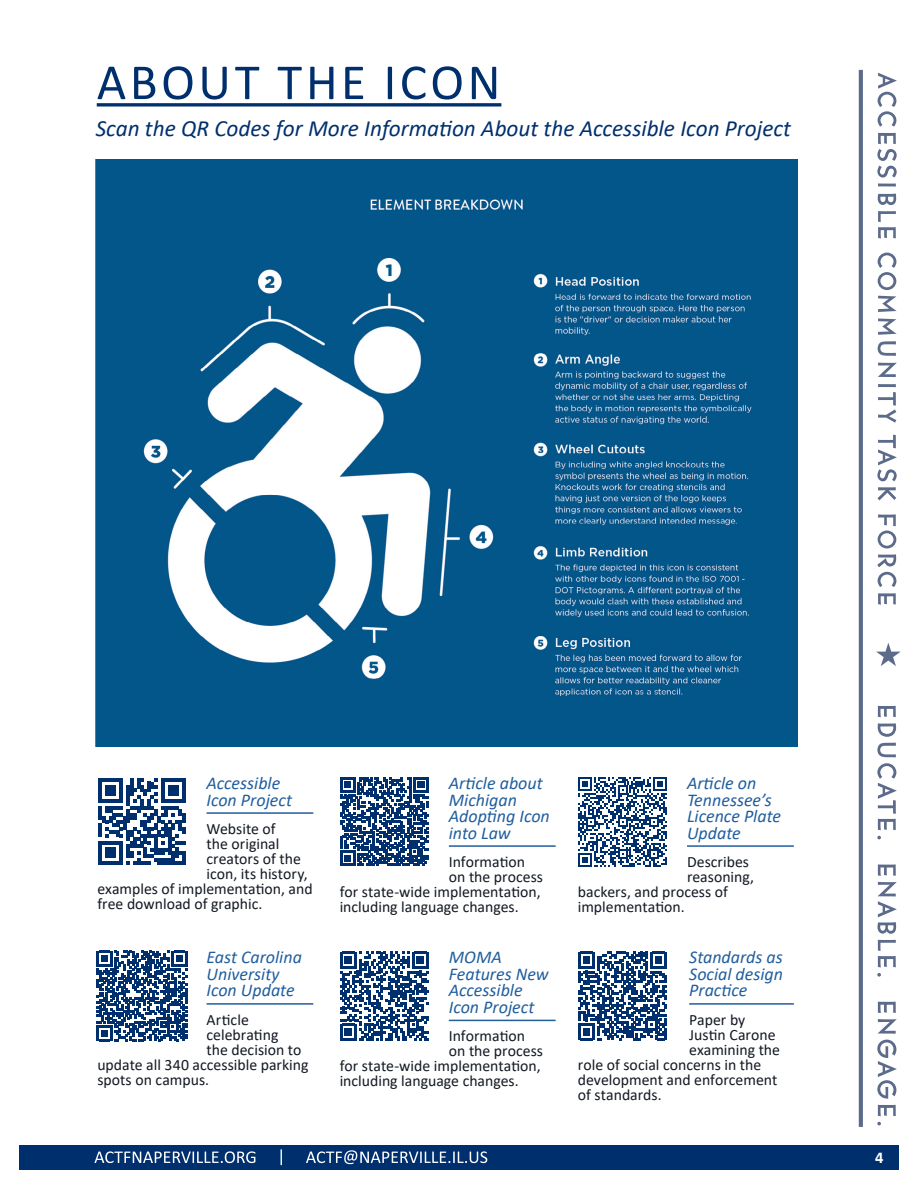
<style>
.page{position:relative;width:918px;height:1188px;background:#fff}
.page>*{position:absolute;margin:0;border:0;box-sizing:border-box;transform-origin:0 0}
.t1{font:51px "Calibri";letter-spacing:.07em;color:#002f6e}
.t2{font:italic 23.25px "Calibri";color:#002f6e}
.t3{font:italic 18px/16.5px "Calibri";color:#215e9e}
.t4{font:700 16.5px "Calibri";color:#fff}
.t5{font:15.75px "Calibri";color:#121822}
</style>
<div class="page">
<div style="left:19px;top:1145px;width:879px;height:25px;background:#002f6e"></div>
<svg style="left:878px;top:706px;width:18px;height:11px"></svg>
<svg style="left:878px;top:723px;width:18px;height:14px"></svg>
<svg style="left:877px;top:743px;width:19px;height:14px"></svg>
<svg style="left:877px;top:763px;width:20px;height:67px"></svg>
<svg style="left:877px;top:836px;width:4px;height:3px"></svg>
<svg style="left:878px;top:864px;width:18px;height:12px"></svg>
<svg style="left:878px;top:882px;width:19px;height:52px"></svg>
<svg style="left:878px;top:940px;width:18px;height:27px"></svg>
<svg style="left:877px;top:973px;width:4px;height:4px"></svg>
<svg style="left:878px;top:1002px;width:18px;height:11px"></svg>
<svg style="left:878px;top:1019px;width:19px;height:15px"></svg>
<svg style="left:877px;top:1040px;width:20px;height:59px"></svg>
<svg style="left:878px;top:1105px;width:18px;height:11px"></svg>
<svg style="left:877px;top:1122px;width:4px;height:3px"></svg>
<hr style="left:859px;top:70px;width:4px;height:1057px;background:#5d6b8b">
<svg style="left:878px;top:73px;width:19px;height:54px"></svg>
<svg style="left:877px;top:133px;width:20px;height:54px"></svg>
<svg style="left:878px;top:194px;width:18px;height:11px"></svg>
<svg style="left:878px;top:211px;width:18px;height:28px"></svg>
<svg style="left:878px;top:253px;width:18px;height:37px"></svg>
<svg style="left:878px;top:296px;width:19px;height:16px"></svg>
<svg style="left:878px;top:318px;width:19px;height:17px"></svg>
<svg style="left:878px;top:341px;width:18px;height:15px"></svg>
<svg style="left:878px;top:363px;width:19px;height:14px"></svg>
<svg style="left:878px;top:384px;width:18px;height:39px"></svg>
<svg style="left:877px;top:435px;width:20px;height:46px"></svg>
<svg style="left:878px;top:487px;width:18px;height:13px"></svg>
<svg style="left:878px;top:514px;width:18px;height:34px"></svg>
<svg style="left:877px;top:554px;width:19px;height:33px"></svg>
<svg style="left:878px;top:593px;width:18px;height:12px"></svg>
<svg style="left:876px;top:643px;width:24px;height:23px"></svg>
<svg style="left:94px;top:1151px;width:161px;height:12px"></svg>
<svg style="left:281px;top:1149px;width:1px;height:16px"></svg>
<svg style="left:306px;top:1150px;width:181px;height:14px"></svg>
<hr style="left:207px;top:812px;width:106px;height:2px;background:#215e9e">
<img style="left:96px;top:159px;width:702px;height:587px">
<svg style="left:99px;top:778px;width:86px;height:87px"></svg>
<svg style="left:97px;top:103px;width:404px;height:4px;background:#2a5185"></svg>
<hr style="left:449px;top:845px;width:107px;height:2px;background:#215e9e">
<svg style="left:340px;top:777px;width:89px;height:89px"></svg>
<hr style="left:687px;top:845px;width:107px;height:2px;background:#215e9e">
<svg style="left:578px;top:777px;width:89px;height:90px"></svg>
<hr style="left:207px;top:1003px;width:106px;height:2px;background:#215e9e">
<svg style="left:97px;top:951px;width:90px;height:90px"></svg>
<hr style="left:449px;top:1020px;width:107px;height:1px;background:#215e9e">
<svg style="left:340px;top:952px;width:89px;height:88px"></svg>
<hr style="left:689px;top:1003px;width:105px;height:2px;background:#215e9e">
<svg style="left:578px;top:952px;width:89px;height:88px"></svg>
<h1 class="t1" style="left:97px;top:47px;width:405px">ABOUT THE ICON</h1>
<h2 class="t2" style="left:96px;top:112px;width:697px">Scan the QR Codes for More Information About the Accessible Icon Project</h2>
<p class="t3" style="left:207px;top:774px;width:87px">Accessible<br>Icon Project</p>
<p class="t5" style="left:207px;top:818px;width:71px">Website of</p>
<p class="t5" style="left:207px;top:833px;width:74px">the original</p>
<p class="t5" style="left:207px;top:848px;width:96px">creators of the</p>
<p class="t5" style="left:207px;top:863px;width:103px">icon, its history,</p>
<p class="t5" style="left:97px;top:878px;width:217px">examples of implementation, and</p>
<p class="t5" style="left:97px;top:893px;width:167px">free download of graphic.</p>
<p class="t3" style="left:207px;top:948px;width:97px">East Carolina<br>University<br>Icon Update</p>
<p class="t5" style="left:207px;top:1009px;width:44px">Article</p>
<p class="t5" style="left:207px;top:1024px;width:73px">celebrating</p>
<p class="t5" style="left:207px;top:1039px;width:96px">the decision to</p>
<p class="t5" style="left:97px;top:1054px;width:213px">update all 340 accessible parking</p>
<p class="t5" style="left:97px;top:1069px;width:113px">spots on campus.</p>
<p class="t3" style="left:449px;top:774px;width:103px">Article about<br>Michigan<br>Adopting Icon into Law</p>
<p class="t5" style="left:449px;top:851px;width:78px">Information</p>
<p class="t5" style="left:449px;top:866px;width:96px">on the process</p>
<p class="t5" style="left:340px;top:881px;width:203px">for state-wide implementation,</p>
<p class="t5" style="left:340px;top:896px;width:181px">including language changes.</p>
<p class="t3" style="left:449px;top:948px;width:101px">MOMA<br>Features New<br>Accessible<br>Icon Project</p>
<p class="t5" style="left:449px;top:1025px;width:78px">Information</p>
<p class="t5" style="left:449px;top:1040px;width:96px">on the process</p>
<p class="t5" style="left:340px;top:1055px;width:203px">for state-wide implementation,</p>
<p class="t5" style="left:340px;top:1070px;width:181px">including language changes.</p>
<p class="t3" style="left:687px;top:774px;width:96px">Article on<br>Tennessee’s<br>Licence Plate<br>Update</p>
<p class="t5" style="left:687px;top:851px;width:64px">Describes</p>
<p class="t5" style="left:687px;top:866px;width:68px">reasoning,</p>
<p class="t5" style="left:578px;top:881px;width:152px">backers, and process of</p>
<p class="t5" style="left:578px;top:896px;width:108px">implementation.</p>
<p class="t3" style="left:689px;top:948px;width:95px;text-align:justify">Standards as Social design Practice</p>
<p class="t5" style="left:689px;top:1009px;width:58px">Paper by</p>
<p class="t5" style="left:689px;top:1024px;width:88px">Justin Carone</p>
<p class="t5" style="left:689px;top:1039px;width:92px">examining the</p>
<p class="t5" style="left:578px;top:1054px;width:185px">role of social concerns in the</p>
<p class="t5" style="left:578px;top:1069px;width:201px">development and enforcement</p>
<p class="t5" style="left:578px;top:1084px;width:85px">of standards.</p>
<p class="t4" style="left:875px;top:1146px;width:10px">4</p>
</div>
